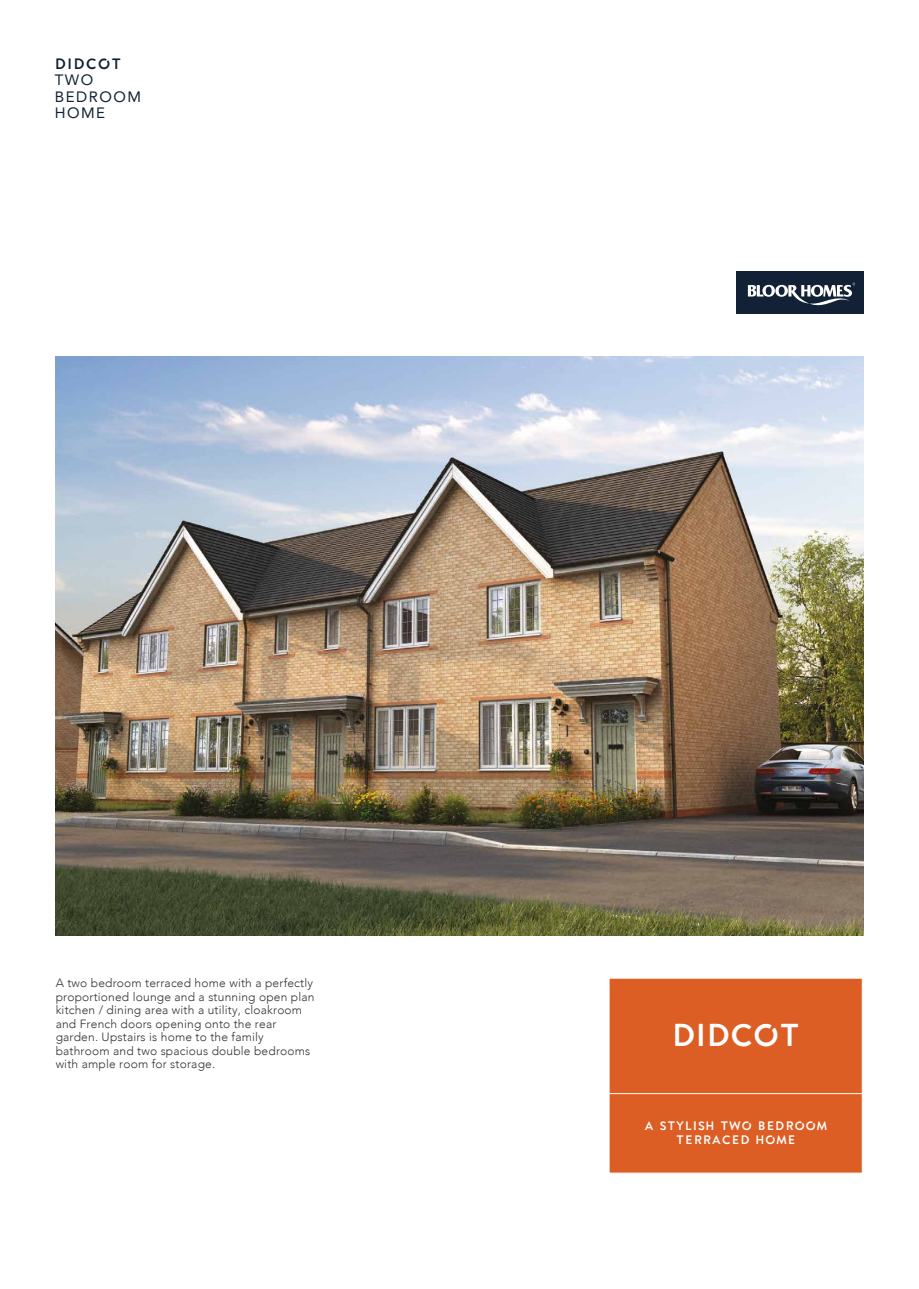
<style>
.page{position:relative;width:919px;height:1289px;background:#fff}
.page>*{position:absolute;margin:0;border:0;box-sizing:border-box;transform-origin:0 0}
.t1{font:31.5px "Enso";letter-spacing:.025em;color:#fff}
.t2{font:15px/16.5px "Avenir";letter-spacing:.1em;color:#112134}
.t3{font:15px "Enso";letter-spacing:.1em;color:#112134}
.t4{font:12.3px/14.7px "Enso";letter-spacing:.1em;color:#fff;text-align:center}
.t5{font:300 12px/13.5px "Avenir";letter-spacing:.015em;color:#333}
</style>
<div class="page">
<div style="left:608px;top:977px;width:254px;height:196px;background:#dc5e24;border:1px solid #fff"></div>
<hr style="left:609px;top:1093px;width:253px;height:1px;background:#fff">
<div style="left:736px;top:271px;width:127px;height:43px;background:#122135"></div>
<svg style="left:747px;top:282px;width:108px;height:24px"></svg>
<img style="left:55px;top:357px;width:808px;height:578px">
<p class="t3" style="left:55px;top:52px;width:68px">DIDCOT</p>
<p class="t2" style="left:55px;top:71px;width:88px">TWO<br>BEDROOM<br>HOME</p>
<p class="t5" style="left:56px;top:976px;width:260px">A two bedroom terraced home with a perfectly proportioned lounge and a stunning open plan kitchen / dining area with a utility, cloakroom and French doors opening onto the rear garden. Upstairs is home to the family bathroom and two spacious double bedrooms with ample room for storage.</p>
<h1 class="t1" style="left:672px;top:1010px;width:129px">DIDCOT</h1>
<p class="t4" style="left:644px;top:1117px;width:184px">A STYLISH TWO BEDROOM<br>TERRACED HOME</p>
</div>
